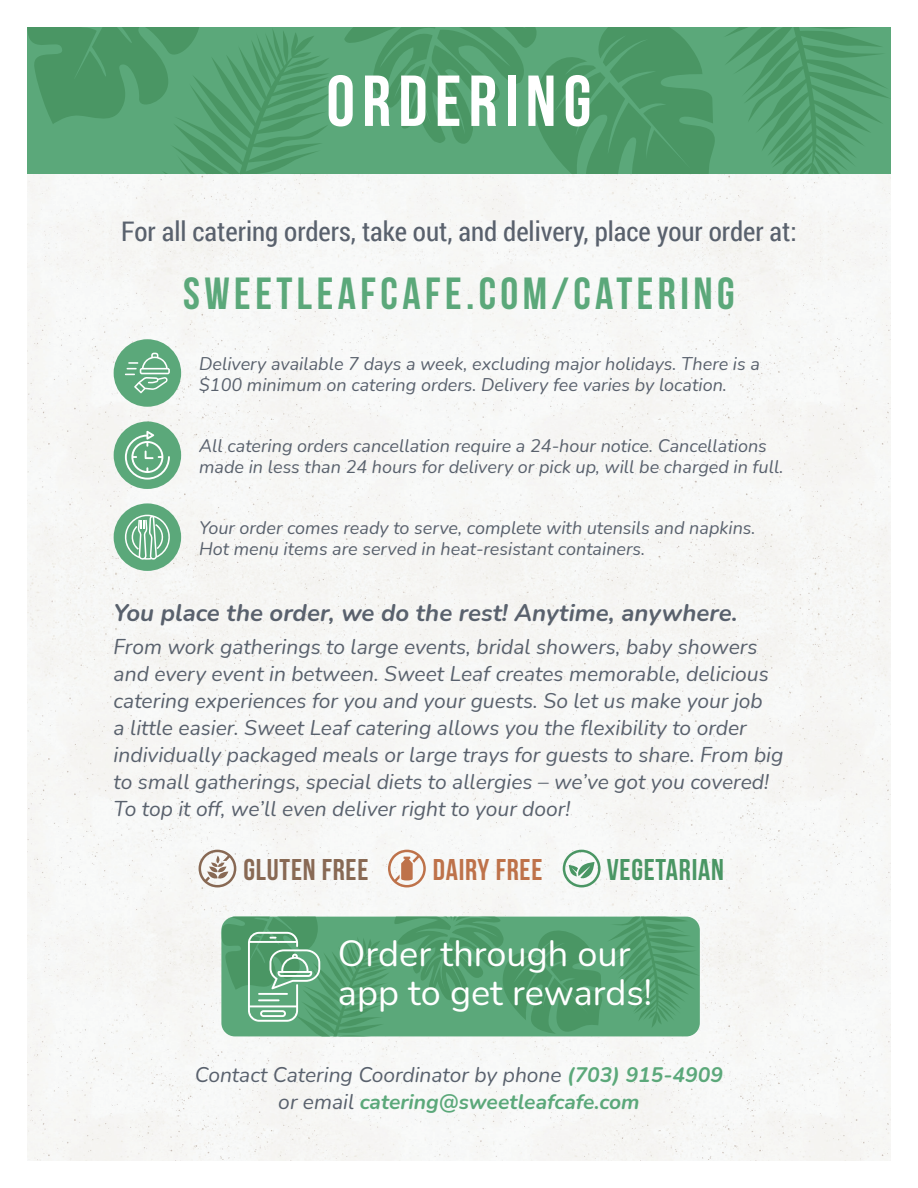
<style>
.page{position:relative;width:918px;height:1188px;background:#fff}
.page>*{position:absolute;margin:0;border:0;box-sizing:border-box;transform-origin:0 0}
.Headline{font:700 72px "Bebas Neue";letter-spacing:.1em;color:#fff}
.Catering_URL{font:700 45px "Bebas Neue";letter-spacing:.1em;color:#5ba87a}
.App_Text{font:36px/39px "Nunito";color:#fff}
.Icon_Labels{font:700 30px "Bebas Neue";letter-spacing:.025em;color:#886954}
.Icon_Labels-2{font:700 30px "Bebas Neue";letter-spacing:.025em;color:#4a9664}
.Icon_Labels-3{font:700 30px "Bebas Neue";letter-spacing:.025em;color:#be724a}
.Catering{font:27px "Roboto Condensed";color:#59616d}
.t1{font:italic 700 24px "Nunito";color:#59616d}
.Catering_Text{font:italic 21px/27px "Nunito";color:#59616d}
.Catering_Contact{font:italic 21px/27px "Nunito";color:#59616d;text-align:center}
.Catering_List{font:italic 18px/21px "Nunito";color:#59616d}
.s1{font-weight:700;color:#5ba87a}
</style>
<div class="page">
<div style="left:27px;top:173px;width:864px;height:988px;background:#f7f7f5"></div>
<svg style="left:221px;top:917px;width:479px;height:119px;background:#58a375"></svg>
<div style="left:114px;top:339px;width:67px;height:68px;background:#5ba87a;border-radius:50%"></div>
<svg style="left:125px;top:353px;width:45px;height:40px"></svg>
<div style="left:114px;top:421px;width:67px;height:68px;background:#5ba87a;border-radius:50%"></div>
<svg style="left:125px;top:431px;width:45px;height:49px"></svg>
<div style="left:114px;top:503px;width:67px;height:68px;background:#5ba87a;border-radius:50%"></div>
<svg style="left:124px;top:515px;width:49px;height:45px"></svg>
<svg style="left:27px;top:27px;width:304px;height:146px;background:#54a071"></svg>
<svg style="left:339px;top:27px;width:552px;height:146px;background:#53a070"></svg>
<svg style="left:199px;top:850px;width:37px;height:37px"></svg>
<svg style="left:388px;top:850px;width:38px;height:37px"></svg>
<svg style="left:563px;top:850px;width:38px;height:37px"></svg>
<p class="Headline" style="left:326px;top:62px;width:267px">ORDERING</p>
<p class="Catering" style="left:121px;top:213px;width:677px">For all catering orders, take out, and delivery, place your order at:</p>
<p class="Catering_URL" style="left:183px;top:268px;width:553px">SWEETLEAFCAFE.COM/CATERING</p>
<p class="Catering_List" style="left:199px;top:353px;width:562px">Delivery available 7 days a week, excluding major holidays. There is a $100 minimum on catering orders. Delivery fee varies by location.</p>
<p class="Catering_List" style="left:199px;top:435px;width:586px">All catering orders cancellation require a 24-hour notice. Cancellations made in less than 24 hours for delivery or pick up, will be charged in full.</p>
<p class="Catering_List" style="left:199px;top:517px;width:558px">Your order comes ready to serve, complete with utensils and napkins.<br>Hot menu items are served in heat-resistant containers.</p>
<p class="t1" style="left:114px;top:595px;width:626px">You place the order, we do the rest! Anytime, anywhere.</p>
<p class="Catering_Text" style="left:114px;top:633px;width:671px">From work gatherings to large events, bridal showers, baby showers and every event in between. Sweet Leaf creates memorable, delicious catering experiences for you and your guests. So let us make your job<br>a little easier. Sweet Leaf catering allows you the flexibility to order individually packaged meals or large trays for guests to share. From big to small gatherings, special diets to allergies – we’ve got you covered!<br>To top it off, we’ll even deliver right to your door!</p>
<p class="Icon_Labels" style="left:244px;top:853px;width:126px">GLUTEN FREE</p>
<p class="Icon_Labels-3" style="left:433px;top:853px;width:111px">DAIRY FREE</p>
<p class="Icon_Labels-2" style="left:607px;top:853px;width:119px">VEGETARIAN</p>
<p class="App_Text" style="left:338px;top:933px;width:315px">Order through our app to get rewards!</p>
<p class="Catering_Contact" style="left:195px;top:1060px;width:530px">Contact Catering Coordinator by phone <span class="s1">(703) 915-4909 </span>or email <span class="s1">catering@sweetleafcafe.com</span></p>
</div>
